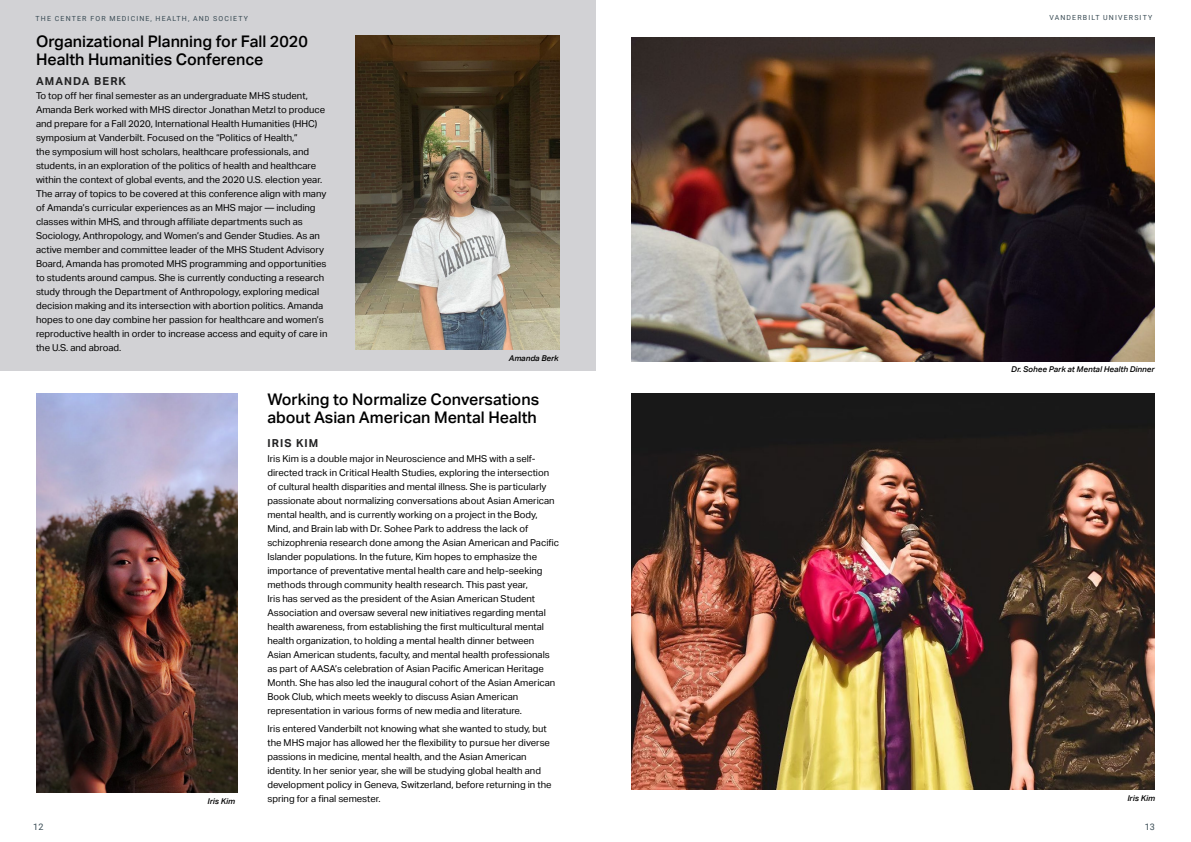
<style>
.page{position:relative;width:1191px;height:842px;background:#fff}
.page>*{position:absolute;margin:0;border:0;box-sizing:border-box;transform-origin:0 0}
.t1{font:500 16px/18px "Aktiv Grotesk";color:#000}
.t2{font:700 11px "Aktiv Grotesk";letter-spacing:.1em;color:#222223}
.t3{font:9.5px/14px "Aktiv Grotesk";color:#000}
.t4{font:9px "Roboto";color:#384a53}
.t5{font:italic 500 8px "Aktiv Grotesk";color:#000}
.t6{font:7px "Roboto";letter-spacing:.165em;color:#384a53}
</style>
<div class="page">
<div style="left:0;top:0;width:595px;height:370px;background:#d2d2d5"></div>
<img style="left:36px;top:394px;width:201px;height:399px">
<img style="left:355px;top:36px;width:204px;height:314px">
<img style="left:631px;top:394px;width:524px;height:395px">
<img style="left:631px;top:37px;width:524px;height:324px">
<p class="t6" style="left:36px;top:14px;width:214px">THE CENTER FOR MEDICINE, HEALTH, AND SOCIETY</p>
<h1 class="t1" style="left:36px;top:32px;width:273px">Organizational Planning for Fall 2020<br>Health Humanities Conference</h1>
<p class="t2" style="left:36px;top:74px;width:92px">AMANDA BERK</p>
<p class="t3" style="left:36px;top:88px;width:293px">To top off her final semester as an undergraduate MHS student, Amanda Berk worked with MHS director Jonathan Metzl to produce and prepare for a Fall 2020, International Health Humanities (HHC) symposium at Vanderbilt. Focused on the “Politics of Health,”<br>the symposium will host scholars, healthcare professionals, and students, in an exploration of the politics of health and healthcare within the context of global events, and the 2020 U.S. election year.<br>The array of topics to be covered at this conference align with many of Amanda’s curricular experiences as an MHS major — including classes within MHS, and through affiliate departments such as Sociology, Anthropology, and Women’s and Gender Studies. As an active member and committee leader of the MHS Student Advisory Board, Amanda has promoted MHS programming and opportunities to students around campus. She is currently conducting a research study through the Department of Anthropology, exploring medical decision making and its intersection with abortion politics. Amanda hopes to one day combine her passion for healthcare and women’s reproductive health in order to increase access and equity of care in the U.S. and abroad.</p>
<p class="t5" style="left:509px;top:353px;width:51px">Amanda Berk</p>
<p class="t5" style="left:207px;top:797px;width:29px">Iris Kim</p>
<h1 class="t1" style="left:267px;top:391px;width:273px">Working to Normalize Conversations about Asian American Mental Health</h1>
<p class="t2" style="left:267px;top:437px;width:53px">IRIS KIM</p>
<p class="t3" style="left:267px;top:452px;width:293px">Iris Kim is a double major in Neuroscience and MHS with a self&shy;directed track in Critical Health Studies, exploring the intersection of cultural health disparities and mental illness. She is particularly passionate about normalizing conversations about Asian American mental health, and is currently working on a project in the Body, Mind, and Brain lab with Dr. Sohee Park to address the lack of schizophrenia research done among the Asian American and Pacific Islander populations. In the future, Kim hopes to emphasize the importance of preventative mental health care and help-seeking methods through community health research. This past year,<br>Iris has served as the president of the Asian American Student Association and oversaw several new initiatives regarding mental health awareness, from establishing the first multicultural mental health organization, to holding a mental health dinner between Asian American students, faculty, and mental health professionals as part of AASA’s celebration of Asian Pacific American Heritage Month. She has also led the inaugural cohort of the Asian American Book Club, which meets weekly to discuss Asian American representation in various forms of new media and literature.</p>
<p class="t3" style="left:267px;top:722px;width:286px">Iris entered Vanderbilt not knowing what she wanted to study, but the MHS major has allowed her the flexibility to pursue her diverse passions in medicine, mental health, and the Asian American identity. In her senior year, she will be studying global health and development policy in Geneva, Switzerland, before returning in the spring for a final semester.</p>
<p class="t6" style="left:1049px;top:12px;width:104px">VANDERBILT UNIVERSITY</p>
<p class="t5" style="left:1011px;top:365px;width:145px">Dr. Sohee Park at Mental Health Dinner</p>
<p class="t5" style="left:1127px;top:793px;width:29px">Iris Kim</p>
<p class="t4" style="left:33px;top:820px;width:12px">12</p>
<p class="t4" style="left:1144px;top:820px;width:12px">13</p>
</div>
